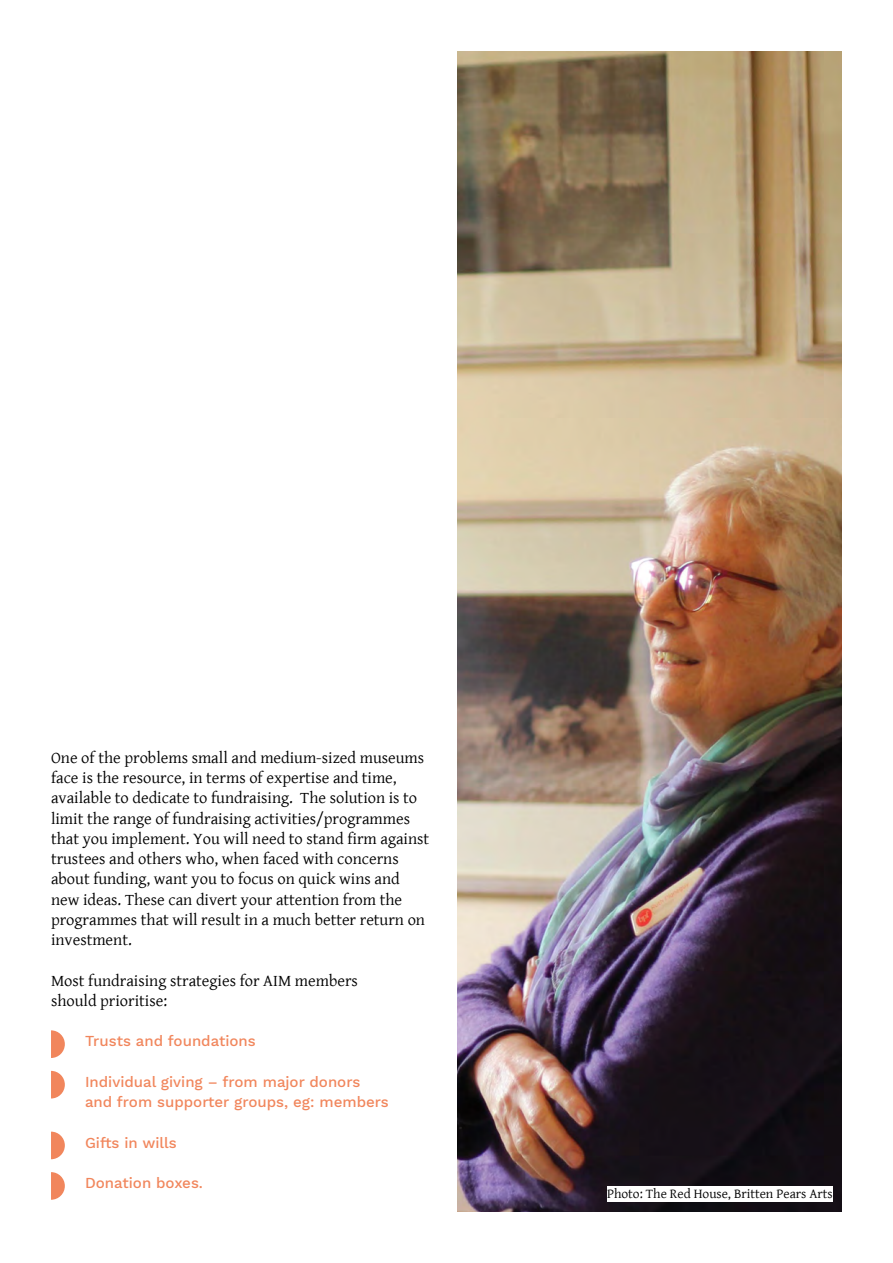
<style>
.page{position:relative;width:893px;height:1263px;background:#fff}
.page>*{position:absolute;margin:0;border:0;box-sizing:border-box;transform-origin:0 0}
.t1{font:16.5px/20.2px "Gentium Basic";color:#000}
.t2{font:500 15px/20.2px "Work Sans";color:#f1865c}
.t3{font:13.5px "Gentium Basic";color:#000}
</style>
<div class="page">
<svg style="left:51px;top:1030px;width:14px;height:28px"></svg>
<svg style="left:51px;top:1071px;width:14px;height:27px"></svg>
<svg style="left:51px;top:1131px;width:14px;height:28px"></svg>
<svg style="left:51px;top:1172px;width:14px;height:28px"></svg>
<img style="left:457px;top:51px;width:385px;height:1161px">
<div style="left:607px;top:1186px;width:226px;height:15px;background:#fff"></div>
<p class="t1" style="left:51px;top:747px;width:380px">One of the problems small and medium-sized museums face is the resource, in terms of expertise and time, available to dedicate to fundraising. The solution is to limit the range of fundraising activities/programmes that you implement. You will need to stand firm against trustees and others who, when faced with concerns about funding, want you to focus on quick wins and new ideas. These can divert your attention from the programmes that will result in a much better return on investment.</p>
<p class="t1" style="left:51px;top:970px;width:308px">Most fundraising strategies for AIM members should prioritise:</p>
<p class="t2" style="left:85px;top:1032px;width:172px">Trusts and foundations</p>
<p class="t2" style="left:85px;top:1072px;width:305px">Individual giving – from major donors and from supporter groups, eg: members</p>
<p class="t2" style="left:85px;top:1133px;width:93px">Gifts in wills</p>
<p class="t2" style="left:85px;top:1173px;width:119px">Donation boxes.</p>
<p class="t3" style="left:607px;top:1183px;width:227px">Photo: The Red House, Britten Pears Arts</p>
</div>
